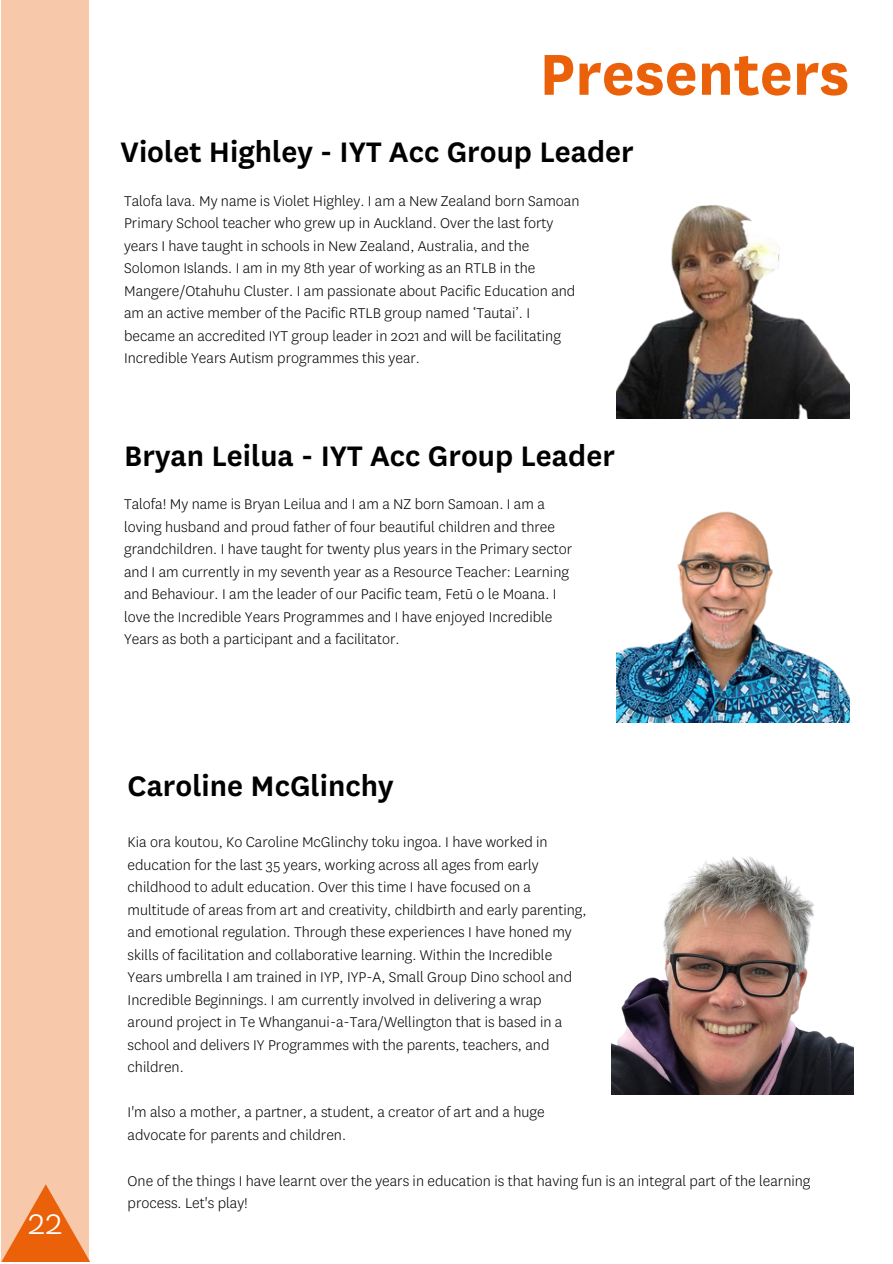
<style>
.page{position:relative;width:893px;height:1264px;background:#fff}
.page>*{position:absolute;margin:0;border:0;box-sizing:border-box;transform-origin:0 0}
.t1{font:700 67.5px "National";color:#eb6109}
.t2{font:300 40.5px "National";color:#fff}
.t3{font:600 33px "National";color:#000}
.t4{font:300 16.5px/22.5px "National";color:#000}
</style>
<div class="page">
<div style="left:1px;top:0;width:88px;height:1261px;background:#f8c8aa"></div>
<svg style="left:2px;top:1184px;width:88px;height:77px"></svg>
<img style="left:616px;top:205px;width:233px;height:214px">
<img style="left:616px;top:511px;width:233px;height:211px">
<img style="left:611px;top:856px;width:242px;height:238px">
<p class="t2" style="left:28px;top:1197px;width:37px">22</p>
<p class="t1" style="left:539px;top:34px;width:311px">Presenters</p>
<p class="t3" style="left:121px;top:134px;width:514px">Violet Highley - IYT Acc Group Leader</p>
<p class="t4" style="left:124px;top:189px;width:457px">Talofa lava. My name is Violet Highley. I am a New Zealand born Samoan Primary School teacher who grew up in Auckland. Over the last forty years I have taught in schools in New Zealand, Australia, and the Solomon Islands. I am in my 8th year of working as an RTLB in the Mangere/Otahuhu Cluster. I am passionate about Pacific Education and am an active member of the Pacific RTLB group named ‘Tautai’. I became an accredited IYT group leader in 2021 and will be facilitating Incredible Years Autism programmes this year.</p>
<p class="t3" style="left:124px;top:437px;width:492px">Bryan Leilua - IYT Acc Group Leader</p>
<p class="t4" style="left:124px;top:493px;width:449px">Talofa! My name is Bryan Leilua and I am a NZ born Samoan. I am a loving husband and proud father of four beautiful children and three grandchildren. I have taught for twenty plus years in the Primary sector and I am currently in my seventh year as a Resource Teacher: Learning and Behaviour. I am the leader of our Pacific team, Fetū o le Moana. I love the Incredible Years Programmes and I have enjoyed Incredible Years as both a participant and a facilitator.</p>
<p class="t3" style="left:128px;top:767px;width:267px">Caroline McGlinchy</p>
<p class="t4" style="left:128px;top:831px;width:460px">Kia ora koutou, Ko Caroline McGlinchy toku ingoa. I have worked in education for the last 35 years, working across all ages from early childhood to adult education. Over this time I have focused on a multitude of areas from art and creativity, childbirth and early parenting, and emotional regulation. Through these experiences I have honed my skills of facilitation and collaborative learning. Within the Incredible Years umbrella I am trained in IYP, IYP-A, Small Group Dino school and Incredible Beginnings. I am currently involved in delivering a wrap around project in Te Whanganui-a-Tara/Wellington that is based in a school and delivers IY Programmes with the parents, teachers, and children.</p>
<p class="t4" style="left:128px;top:1101px;width:418px">I'm also a mother, a partner, a student, a creator of art and a huge advocate for parents and children.</p>
<p class="t4" style="left:128px;top:1169px;width:684px">One of the things I have learnt over the years in education is that having fun is an integral part of the learning process. Let's play!</p>
</div>
